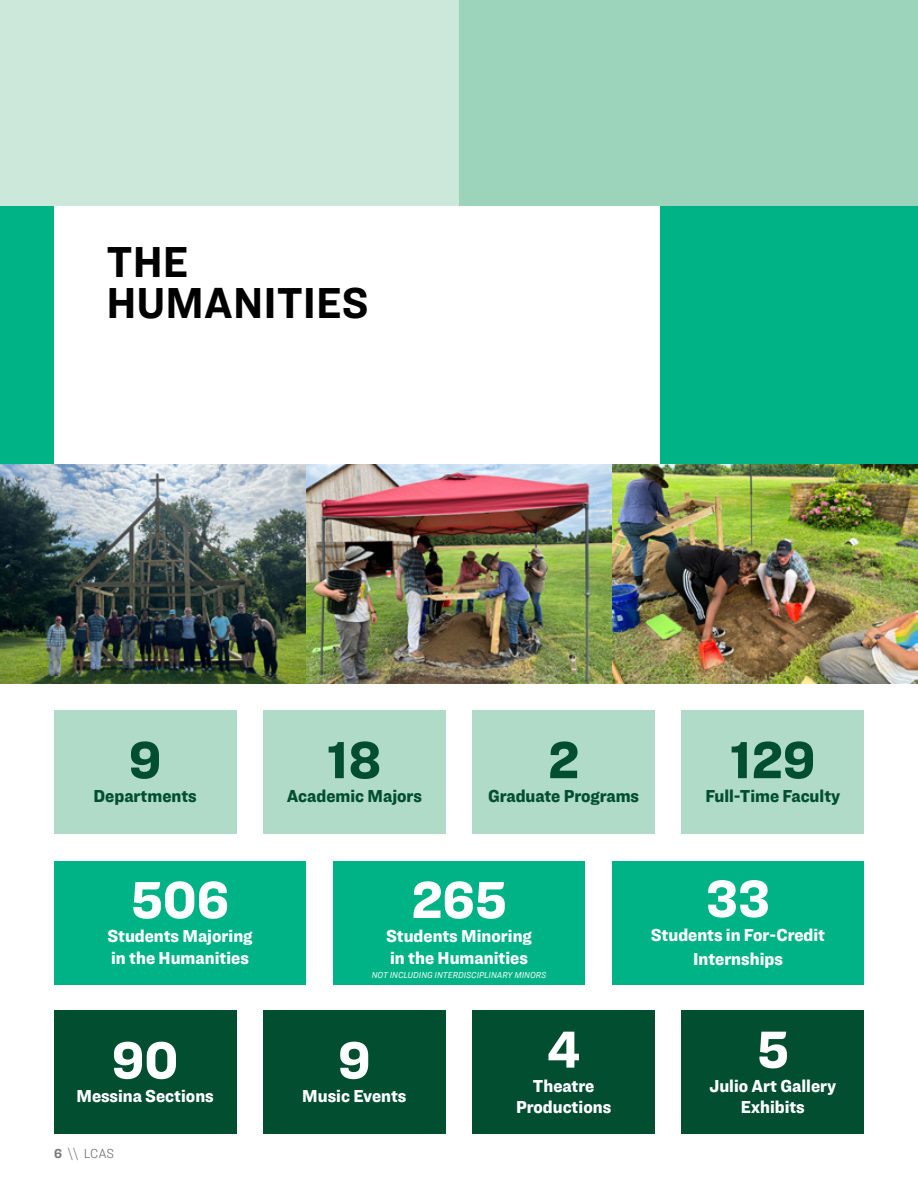
<style>
.page{position:relative;width:918px;height:1188px;background:#fff}
.page>*{position:absolute;margin:0;border:0;box-sizing:border-box;transform-origin:0 0}
.t1{font:900 54px "Ringside Narrow";letter-spacing:-.005em;color:#fff}
.t2{font:900 54px "Ringside Narrow";color:#014f30}
.t3{font:700 45px "Ringside Narrow";color:#000}
.t4{font:900 18px/21.6px "Ringside Narrow";color:#fff;text-align:center}
.t5{font:900 18px "Ringside Narrow";color:#014f30}
.t6{font:300 13.5px "Ringside Narrow";color:#77787b}
.t7{font:italic 9px "Ringside Narrow";color:#fff}
.s1{font-weight:700}
</style>
<div class="page">
<div style="left:54px;top:1011px;width:182px;height:123px;background:#014f30"></div>
<div style="left:263px;top:1011px;width:183px;height:123px;background:#014f30"></div>
<div style="left:472px;top:1011px;width:183px;height:123px;background:#014f30"></div>
<div style="left:682px;top:1011px;width:182px;height:123px;background:#014f30"></div>
<div style="left:54px;top:861px;width:252px;height:123px;background:#00b386"></div>
<div style="left:333px;top:861px;width:252px;height:123px;background:#00b386"></div>
<div style="left:612px;top:861px;width:252px;height:123px;background:#00b386"></div>
<div style="left:54px;top:711px;width:182px;height:123px;background:#b0dbc8"></div>
<div style="left:472px;top:711px;width:183px;height:123px;background:#b0dbc8"></div>
<div style="left:263px;top:711px;width:183px;height:123px;background:#b0dbc8"></div>
<div style="left:682px;top:711px;width:182px;height:123px;background:#b0dbc8"></div>
<div style="left:660px;top:205px;width:258px;height:259px;background:#00b386"></div>
<div style="left:0;top:205px;width:54px;height:259px;background:#00b386"></div>
<div style="left:0;top:0;width:459px;height:205px;background:#cce8da"></div>
<div style="left:459px;top:0;width:459px;height:205px;background:#9cd4bb"></div>
<img style="left:0;top:464px;width:306px;height:219px">
<img style="left:306px;top:464px;width:306px;height:219px">
<img style="left:612px;top:464px;width:306px;height:219px">
<p class="t3" style="left:106px;top:229px;width:83px">THE</p>
<p class="t3" style="left:106px;top:270px;width:264px">HUMANITIES</p>
<p class="t2" style="left:129px;top:720px;width:34px">9</p>
<p class="t5" style="left:94px;top:783px;width:105px">Departments</p>
<p class="t1" style="left:131px;top:860px;width:100px">506</p>
<p class="t4" style="left:107px;top:925px;width:147px;text-align:left">Students Majoring in the Humanities</p>
<p class="t1" style="left:112px;top:1020px;width:68px">90</p>
<p class="t4" style="left:76px;top:1085px;width:139px">Messina Sections</p>
<p class="t6" style="left:54px;top:1145px;width:62px"><span class="s1">6</span> \\ LCAS</p>
<p class="t2" style="left:327px;top:720px;width:56px">18</p>
<p class="t5" style="left:287px;top:783px;width:137px">Academic Majors</p>
<p class="t2" style="left:548px;top:720px;width:33px">2</p>
<p class="t5" style="left:488px;top:783px;width:153px">Graduate Programs</p>
<p class="t2" style="left:730px;top:720px;width:87px">129</p>
<p class="t5" style="left:705px;top:783px;width:137px">Full-Time Faculty</p>
<p class="t1" style="left:411px;top:860px;width:97px">265</p>
<p class="t4" style="left:386px;top:925px;width:147px;text-align:left">Students Minoring in the Humanities</p>
<p class="t7" style="left:372px;top:969px;width:176px">NOT INCLUDING INTERDISCIPLINARY MINORS</p>
<p class="t1" style="left:338px;top:1020px;width:34px">9</p>
<p class="t4" style="left:302px;top:1085px;width:106px">Music Events</p>
<p class="t1" style="left:547px;top:1010px;width:35px">4</p>
<p class="t4" style="left:516px;top:1074px;width:97px">Theatre<br>Productions</p>
<p class="t1" style="left:706px;top:859px;width:66px">33</p>
<p class="t4" style="left:651px;top:922px;width:176px;line-height:24px">Students in For-Credit<br>Internships</p>
<p class="t1" style="left:757px;top:1010px;width:34px">5</p>
<p class="t4" style="left:709px;top:1074px;width:129px">Julio Art Gallery<br>Exhibits</p>
</div>
